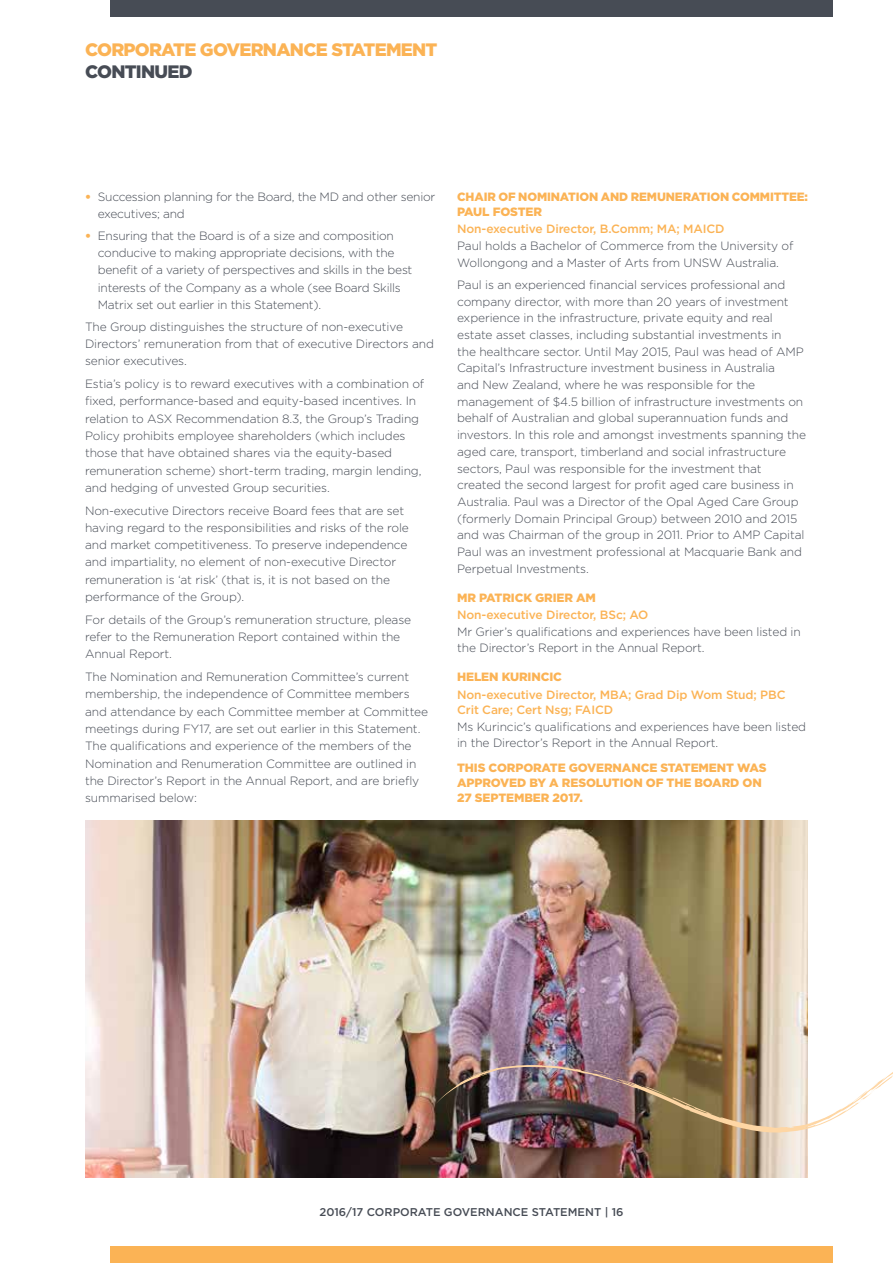
<style>
.page{position:relative;width:893px;height:1263px;background:#fff}
.page>*{position:absolute;margin:0;border:0;box-sizing:border-box;transform-origin:0 0}
.t1{font:900 18px "Gotham";letter-spacing:-.04em;color:#fbb355}
.t2{font:900 18px "Gotham";letter-spacing:-.04em;color:#474c55}
.t3{font:300 12px/17.2px "Gotham";letter-spacing:-.01em;color:#474c55}
.t4{font:900 12px "Gotham";letter-spacing:-.01em;color:#fbb355}
.t5{font:500 12px/15.1px "Gotham";letter-spacing:-.01em;color:#fbb355}
.t6{font:500 11.25px "Gotham";color:#474c55}
.s1{font-weight:900;color:#fbb355}
</style>
<div class="page">
<img style="left:85px;top:821px;width:723px;height:357px">
<div style="left:110px;top:0;width:723px;height:17px;background:#474c55"></div>
<div style="left:110px;top:1246px;width:723px;height:17px;background:#fbb355"></div>
<img style="left:436px;top:1042px;width:457px;height:91px">
<h1 class="t1" style="left:85px;top:37px;width:354px">CORPORATE GOVERNANCE STATEMENT</h1>
<h1 class="t2" style="left:85px;top:59px;width:109px">CONTINUED</h1>
<p class="t3" style="left:98px;top:188px;width:339px;text-indent:-13px"><span class="s1">•</span> Succession planning for the Board, the MD and other senior executives; and</p>
<p class="t3" style="left:98px;top:227px;width:316px;text-indent:-13px"><span class="s1">•</span> Ensuring that the Board is of a size and composition conducive to making appropriate decisions, with the benefit of a variety of perspectives and skills in the best interests of the Company as a whole (see Board Skills Matrix set out earlier in this Statement).</p>
<p class="t3" style="left:85px;top:317px;width:350px">The Group distinguishes the structure of non-executive<br>Directors’ remuneration from that of executive Directors and senior executives.</p>
<p class="t3" style="left:85px;top:375px;width:341px">Estia’s policy is to reward executives with a combination of fixed, performance-based and equity-based incentives. In relation to ASX Recommendation 8.3, the Group’s Trading Policy prohibits employee shareholders (which includes those that have obtained shares via the equity-based remuneration scheme) short-term trading, margin lending, and hedging of unvested Group securities.</p>
<p class="t3" style="left:85px;top:501px;width:325px">Non-executive Directors receive Board fees that are set having regard to the responsibilities and risks of the role and market competitiveness. To preserve independence and impartiality, no element of non-executive Director remuneration is ‘at risk’ (that is, it is not based on the performance of the Group).</p>
<p class="t3" style="left:85px;top:610px;width:328px">For details of the Group’s remuneration structure, please refer to the Remuneration Report contained within the<br>Annual Report.</p>
<p class="t3" style="left:85px;top:668px;width:344px">The Nomination and Remuneration Committee’s current membership, the independence of Committee members and attendance by each Committee member at Committee meetings during FY17, are set out earlier in this Statement.<br>The qualifications and experience of the members of the Nomination and Renumeration Committee are outlined in the Director’s Report in the Annual Report, and are briefly summarised below:</p>
<p class="t4" style="left:457px;top:188px;width:17px">CHAIR</p>
<p class="t4" style="left:498px;top:188px;width:38px">OF NOMINATION</p>
<p class="t4" style="left:601px;top:188px;width:10px">AND</p>
<p class="t4" style="left:631px;top:188px;width:18px">REMUNERATION</p>
<p class="t4" style="left:732px;top:188px;width:18px">COMMITTEE</p>
<p class="t4" style="left:804px;top:188px;width:5px">:</p>
<p class="t4" style="left:457px;top:204px;width:17px">PAUL</p>
<p class="t4" style="left:493px;top:204px;width:17px">FOSTER</p>
<p class="t5" style="left:457px;top:221px;width:235px">N on-executive Director, B.Comm; MA; MAI</p>
<p class="t5" style="left:706px;top:221px;width:18px">CD</p>
<p class="t3" style="left:457px;top:237px;width:338px;line-height:16.6px">Paul holds a Bachelor of Commerce from the University of<br>Wollongong and a Master of Arts from UNSW Australia.</p>
<p class="t3" style="left:457px;top:276px;width:350px;line-height:16.6px">Paul is an experienced financial services professional and company director, with more than 20 years of investment experience in the infrastructure, private equity and real estate asset classes, including substantial investments in<br>the healthcare sector. Until May 2015, Paul was head of AMP Capital’s Infrastructure investment business in Australia<br>and New Zealand, where he was responsible for the management of $4.5 billion of infrastructure investments on behalf of Australian and global superannuation funds and investors. In this role and amongst investments spanning the aged care, transport, timberland and social infrastructure sectors, Paul was responsible for the investment that created the second largest for profit aged care business in Australia. Paul was a Director of the Opal Aged Care Group (formerly Domain Principal Group) between 2010 and 2015 and was Chairman of the group in 2011. Prior to AMP Capital Paul was an investment professional at Macquarie Bank and Perpetual Investments.</p>
<p class="t4" style="left:457px;top:589px;width:38px">MR PATRIC</p>
<p class="t4" style="left:523px;top:589px;width:29px">K GRIER</p>
<p class="t4" style="left:576px;top:589px;width:21px">AM</p>
<p class="t5" style="left:457px;top:607px;width:183px">N on-executive Director, BSc; AO</p>
<p class="t3" style="left:457px;top:623px;width:345px;line-height:16.6px">Mr Grier’s qualifications and experiences have been listed in the Director’s Report in the Annual Report.</p>
<p class="t4" style="left:457px;top:669px;width:18px">HELEN</p>
<p class="t4" style="left:502px;top:669px;width:9px">KURINCIC</p>
<p class="t5" style="left:457px;top:687px;width:330px">Non-executive Director, M BA; Grad Dip Wom Stud; PBC<br>Crit Care; Cert Nsg; FAI CD</p>
<p class="t3" style="left:457px;top:718px;width:351px;line-height:16.6px">Ms Kurincic’s qualifications and experiences have been listed in the Director’s Report in the Annual Report.</p>
<p class="t4" style="left:457px;top:759px;width:16px">THIS</p>
<p class="t4" style="left:489px;top:759px;width:18px">CORPORATE</p>
<p class="t4" style="left:569px;top:759px;width:19px">GOVERNANCE</p>
<p class="t4" style="left:660px;top:759px;width:17px">STATEMENT</p>
<p class="t4" style="left:737px;top:759px;width:11px">WAS</p>
<p class="t4" style="left:457px;top:775px;width:10px">APPROVED</p>
<p class="t4" style="left:529px;top:775px;width:42px">BY ARESOLUTION</p>
<p class="t4" style="left:646px;top:775px;width:30px">OF THE</p>
<p class="t4" style="left:694px;top:775px;width:19px">BOARD</p>
<p class="t4" style="left:742px;top:775px;width:11px">ON</p>
<p class="t4" style="left:457px;top:790px;width:35px">27 SEPTEMBER</p>
<p class="t4" style="left:552px;top:790px;width:32px">2017.</p>
<p class="t6" style="left:319px;top:1204px;width:306px">2016/17 Corporate Governance Statement | 16</p>
</div>
